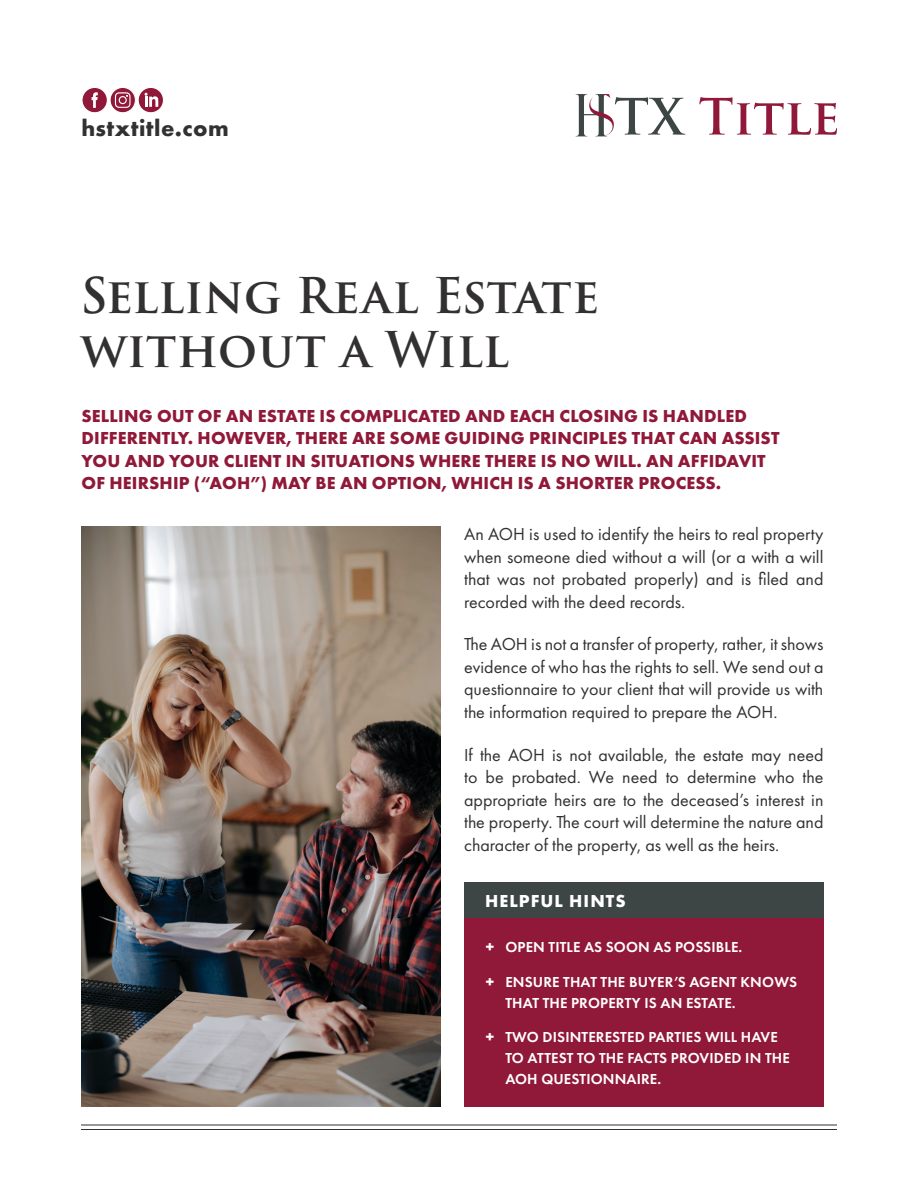
<style>
.page{position:relative;width:918px;height:1188px;background:#fff}
.page>*{position:absolute;margin:0;border:0;box-sizing:border-box;transform-origin:0 0}
.t1{font:600 48px "Trajan Pro 3";color:#323031}
.t2{font:700 23.7px "Futura PT";letter-spacing:.02em;color:#323031}
.t3{font:18px/22.5px "Futura PT";color:#323031;text-align:justify}
.t4{font:700 18px/22.5px "Futura PT";letter-spacing:.01em;color:#901838}
.t5{font:700 18px "Futura PT";letter-spacing:.06em;color:#fff}
.t6{font:600 15px/21px "Futura PT";letter-spacing:.01em;color:#fff}
.s1{font-family:"Gotham";font-weight:700}
</style>
<div class="page">
<hr style="left:81px;top:1125px;width:756px;height:1px;background:#323031">
<hr style="left:81px;top:1129px;width:756px;height:1px;background:#323031">
<div style="left:464px;top:918px;width:360px;height:189px;background:#901838"></div>
<div style="left:464px;top:882px;width:360px;height:36px;background:#3d4644"></div>
<img style="left:81px;top:526px;width:360px;height:581px">
<div style="left:82px;top:87px;width:25px;height:26px;background:#901838;border-radius:50%"></div>
<div style="left:81px;top:87px;width:27px;height:26px;border:1px solid #fff;border-radius:50%"></div>
<svg style="left:92px;top:92px;width:6px;height:16px"></svg>
<svg style="left:110px;top:87px;width:25px;height:26px"></svg>
<div style="left:110px;top:87px;width:26px;height:26px;border:1px solid #fff;border-radius:50%"></div>
<svg style="left:115px;top:92px;width:16px;height:16px"></svg>
<svg style="left:138px;top:87px;width:25px;height:26px"></svg>
<div style="left:138px;top:87px;width:26px;height:26px;border:1px solid #fff;border-radius:50%"></div>
<svg style="left:145px;top:93px;width:13px;height:14px"></svg>
<svg style="left:576px;top:94px;width:109px;height:42px"></svg>
<svg style="left:699px;top:97px;width:138px;height:38px"></svg>
<p class="t2" style="left:81px;top:113px;width:149px">hstxtitle.com</p>
<p class="t1" style="left:81px;top:261px;width:520px">Selling Real Estate</p>
<p class="t1" style="left:81px;top:315px;width:429px">without a Will</p>
<p class="t4" style="left:82px;top:404px;width:700px">SELLING OUT OF AN ESTATE IS COMPLICATED AND EACH CLOSING IS HANDLED DIFFERENTLY. HOWEVER, THERE ARE SOME GUIDING PRINCIPLES THAT CAN ASSIST YOU AND YOUR CLIENT IN SITUATIONS WHERE THERE IS NO WILL. AN AFFIDAVIT OF HEIRSHIP (“AOH”) MAY BE AN OPTION, WHICH IS A SHORTER PROCESS.</p>
<p class="t3" style="left:464px;top:523px;width:361px">An AOH is used to identify the heirs to real property when someone died without a will (or a with a will that was not probated properly) and is filed and recorded with the deed records.</p>
<p class="t3" style="left:464px;top:633px;width:361px">The AOH is not a transfer of property, rather, it shows evidence of who has the rights to sell. We send out a questionnaire to your client that will provide us with the information required to prepare the AOH.</p>
<p class="t3" style="left:464px;top:743px;width:361px">If the AOH is not available, the estate may need to be probated. We need to determine who the appropriate heirs are to the deceased’s interest in the property. The court will determine the nature and character of the property, as well as the heirs.</p>
<p class="t5" style="left:485px;top:889px;width:142px">HELPFUL HINTS</p>
<p class="t6" style="left:485px;top:936px;width:259px"><span class="s1">+</span> OPEN TITLE AS SOON AS POSSIBLE.</p>
<p class="t6" style="left:505px;top:971px;width:293px;text-indent:-20px"><span class="s1">+</span> ENSURE THAT THE BUYER’S AGENT KNOWS<br>THAT THE PROPERTY IS AN ESTATE.</p>
<p class="t6" style="left:505px;top:1026px;width:286px;text-indent:-20px"><span class="s1">+</span> TWO DISINTERESTED PARTIES WILL HAVE<br>TO ATTEST TO THE FACTS PROVIDED IN THE<br>AOH QUESTIONNAIRE.</p>
</div>
